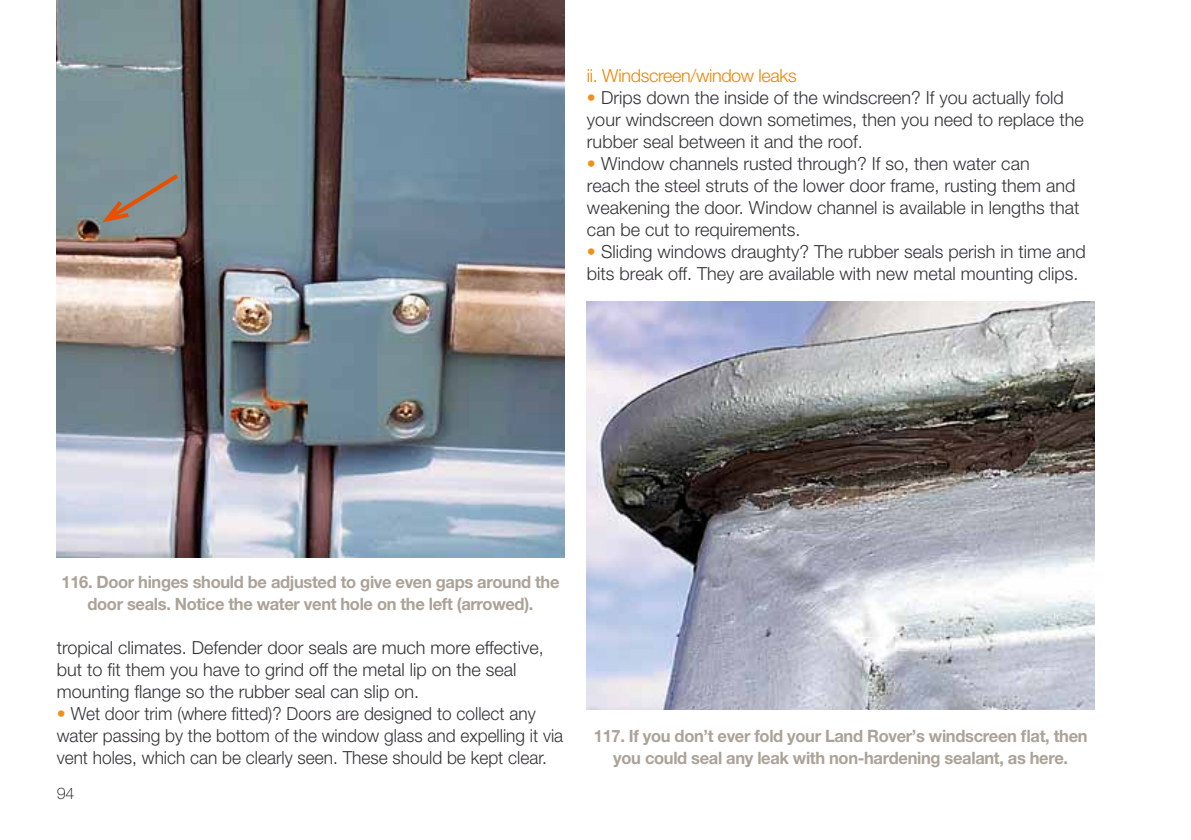
<style>
.page{position:relative;width:1191px;height:840px;background:#fff}
.page>*{position:absolute;margin:0;border:0;box-sizing:border-box;transform-origin:0 0}
.t1{font:300 18px/22px "Helvetica Neue";color:#343235}
.t2{font:300 18px/22px "Helvetica Neue";color:#343235;scale:.96 1}
.t3{font:300 18px "Helvetica Neue";letter-spacing:-.02em;color:#f08400}
.t4{font:700 17px/22px "Helvetica Neue";letter-spacing:-.02em;color:#aba298;text-align:center}
.t5{font:100 16px "Helvetica Neue";color:#000}
.s1{color:#f19017}
</style>
<div class="page">
<img style="left:587px;top:302px;width:507px;height:407px">
<img style="left:57px;top:0;width:507px;height:557px">
<svg style="left:97px;top:170px;width:85px;height:55px;background:#888c89"></svg>
<p class="t3" style="left:587px;top:64px;width:211px">ii. Windscreen/window leaks</p>
<p class="t1" style="left:587px;top:86px;width:498px"><span class="s1">•</span> Drips down the inside of the windscreen? If you actually fold your windscreen down sometimes, then you need to replace the rubber seal between it and the roof.</p>
<p class="t1" style="left:587px;top:152px;width:494px"><span class="s1">•</span> Window channels rusted through? If so, then water can<br>reach the steel struts of the lower door frame, rusting them and weakening the door. Window channel is available in lengths that can be cut to requirements.</p>
<p class="t1" style="left:587px;top:240px;width:500px"><span class="s1">•</span> Sliding windows draughty? The rubber seals perish in time and bits break off. They are available with new metal mounting clips.</p>
<p class="t4" style="left:61px;top:570px;width:499px">116. Door hinges should be adjusted to give even gaps around the door seals. Notice the water vent hole on the left (arrowed).</p>
<p class="t1" style="left:57px;top:636px;width:488px">tropical climates. Defender door seals are much more effective, but to fit them you have to grind off the metal lip on the seal mounting flange so the rubber seal can slip on.</p>
<p class="t2" style="left:57px;top:702px;width:529px"><span class="s1">•</span> Wet door trim (where fitted)? Doors are designed to collect any water passing by the bottom of the window glass and expelling it via vent holes, which can be clearly seen. These should be kept clear.</p>
<p class="t5" style="left:57px;top:784px;width:19px">94</p>
<p class="t4" style="left:594px;top:724px;width:495px">117. If you don’t ever fold your Land Rover’s windscreen flat, then you could seal any leak with non-hardening sealant, as here.</p>
</div>
